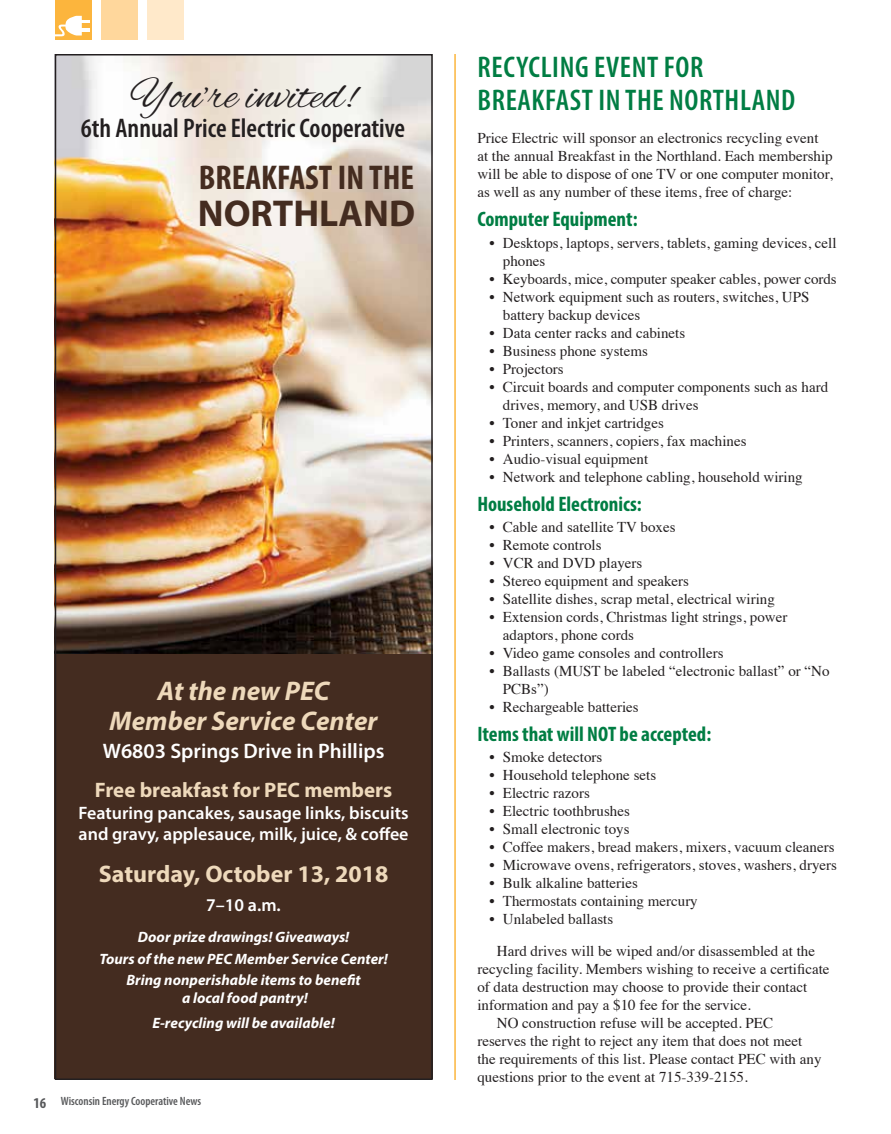
<style>
.page{position:relative;width:891px;height:1134px;background:#fff}
.page>*{position:absolute;margin:0;border:0;box-sizing:border-box;transform-origin:0 0}
.t1{font:45px "Alex Brush";color:#231f20}
.t2{font:700 37.5px "Myriad Pro";color:#442c20}
.t3{font:700 condensed 34.5px "Myriad Pro";color:#442c20}
.t4{font:600 condensed 30px/33px "Myriad Pro";letter-spacing:.02em;color:#007d43}
.t5{font:600 condensed 27px "Myriad Pro";color:#231f20}
.t6{font:italic 700 27px/30px "Myriad Pro";color:#eed9bb;text-align:center}
.t7{font:700 24px "Myriad Pro";color:#eed9bb}
.t8{font:700 condensed 21px "Myriad Pro";color:#007d43}
.t9{font:600 21px "Myriad Pro";color:#fff}
.t10{font:700 21px "Myriad Pro";color:#eed9bb}
.t11{font:600 18px/21.6px "Myriad Pro";color:#fff}
.t12{font:15px/18px "Times";color:#231f20}
.t13{font:italic 700 15px/21.5px "Myriad Pro";color:#fff;text-align:center}
.t14{font:600 condensed 12px "Myriad Pro";color:#58595b}
.s1{font-weight:700;font-size:15px}
</style>
<div class="page">
<div style="left:55px;top:648px;width:378px;height:431px;background:#442c20"></div>
<img style="left:58px;top:57px;width:372px;height:596px">
<div style="left:55px;top:0;width:37px;height:39px;background:#fcb53d"></div>
<div style="left:101px;top:0;width:37px;height:39px;background:#ffd79c"></div>
<div style="left:147px;top:0;width:37px;height:39px;background:#ffe9ca"></div>
<svg style="left:55px;top:16px;width:35px;height:21px"></svg>
<div style="left:55px;top:54px;width:378px;height:1026px;border:2px solid #231f20"></div>
<hr style="left:454px;top:54px;width:2px;height:1026px;background:#fcb53d">
<h1 class="t1" style="left:130px;top:70px;width:227px">You’re invited!</h1>
<h3 class="t5" style="left:81px;top:112px;width:326px">6th Annual Price Electric Cooperative</h3>
<h3 class="t3" style="left:199px;top:156px;width:217px">BREAKFAST IN THE</h3>
<h2 class="t2" style="left:198px;top:189px;width:219px">NORTHLAND</h2>
<h3 class="t6" style="left:110px;top:675px;width:269px">At the new PEC<br>Member Service Center</h3>
<h3 class="t9" style="left:103px;top:738px;width:283px">W6803 Springs Drive in Phillips</h3>
<h3 class="t10" style="left:95px;top:776px;width:299px">Free breakfast for PEC members</h3>
<p class="t11" style="left:79px;top:801px;width:332px">Featuring pancakes, sausage links, biscuits and gravy, applesauce, milk, juice, &amp; coffee</p>
<h3 class="t7" style="left:99px;top:859px;width:291px">Saturday, October 13, 2018</h3>
<p class="t11" style="left:206px;top:894px;width:76px">7–10 a.m.</p>
<p class="t13" style="left:99px;top:926px;width:290px">Door prize drawings! Giveaways!<br>Tours of the new PEC Member Service Center!<br>Bring nonperishable items to benefit</p>
<p class="t13" style="left:152px;top:985px;width:184px;line-height:24.8px">a local food pantry!<br>E-recycling will be available!</p>
<p class="t14" style="left:33px;top:1094px;width:169px"><span class="s1">16</span> Wisconsin Energy Cooperative News</p>
<h3 class="t4" style="left:478px;top:50px;width:319px">RECYCLING EVENT FOR<br>BREAKFAST IN THE NORTHLAND</h3>
<p class="t12" style="left:477px;top:128px;width:357px">Price Electric will sponsor an electronics recycling event at the annual Breakfast in the Northland. Each membership will be able to dispose of one TV or one computer monitor, as well as any number of these items, free of charge:</p>
<h3 class="t8" style="left:477px;top:206px;width:162px">Computer Equipment:</h3>
<p class="t12" style="left:503px;top:232px;width:335px;text-indent:-14px">• Desktops, laptops, servers, tablets, gaming devices, cell phones</p>
<p class="t12" style="left:489px;top:268px;width:349px">• Keyboards, mice, computer speaker cables, power cords</p>
<p class="t12" style="left:503px;top:286px;width:308px;text-indent:-14px">• Network equipment such as routers, switches, UPS battery backup devices</p>
<p class="t12" style="left:489px;top:322px;width:197px">• Data center racks and cabinets</p>
<p class="t12" style="left:489px;top:340px;width:160px">• Business phone systems</p>
<p class="t12" style="left:489px;top:358px;width:76px">• Projectors</p>
<p class="t12" style="left:503px;top:376px;width:327px;text-indent:-14px">• Circuit boards and computer components such as hard drives, memory, and USB drives</p>
<p class="t12" style="left:489px;top:412px;width:176px">• Toner and inkjet cartridges</p>
<p class="t12" style="left:489px;top:430px;width:259px">• Printers, scanners, copiers, fax machines</p>
<p class="t12" style="left:489px;top:448px;width:160px">• Audio-visual equipment</p>
<p class="t12" style="left:489px;top:466px;width:315px">• Network and telephone cabling, household wiring</p>
<h3 class="t8" style="left:477px;top:490px;width:166px">Household Electronics:</h3>
<p class="t12" style="left:489px;top:517px;width:188px">• Cable and satellite TV boxes</p>
<p class="t12" style="left:489px;top:535px;width:114px">• Remote controls</p>
<p class="t12" style="left:489px;top:553px;width:155px">• VCR and DVD players</p>
<p class="t12" style="left:489px;top:571px;width:201px">• Stereo equipment and speakers</p>
<p class="t12" style="left:489px;top:589px;width:287px">• Satellite dishes, scrap metal, electrical wiring</p>
<p class="t12" style="left:503px;top:607px;width:286px;text-indent:-14px">• Extension cords, Christmas light strings, power adaptors, phone cords</p>
<p class="t12" style="left:489px;top:643px;width:236px">• Video game consoles and controllers</p>
<p class="t12" style="left:503px;top:661px;width:328px;text-indent:-14px">• Ballasts (MUST be labeled “electronic ballast” or “No<br>PCBs”)</p>
<p class="t12" style="left:489px;top:697px;width:151px">• Rechargeable batteries</p>
<h3 class="t8" style="left:477px;top:721px;width:235px">Items that will NOT be accepted:</h3>
<p class="t12" style="left:489px;top:747px;width:115px">• Smoke detectors</p>
<p class="t12" style="left:489px;top:765px;width:168px">• Household telephone sets</p>
<p class="t12" style="left:489px;top:783px;width:102px">• Electric razors</p>
<p class="t12" style="left:489px;top:801px;width:142px">• Electric toothbrushes</p>
<p class="t12" style="left:489px;top:819px;width:142px">• Small electronic toys</p>
<p class="t12" style="left:489px;top:837px;width:347px">• Coffee makers, bread makers, mixers, vacuum cleaners</p>
<p class="t12" style="left:489px;top:855px;width:349px">• Microwave ovens, refrigerators, stoves, washers, dryers</p>
<p class="t12" style="left:489px;top:873px;width:150px">• Bulk alkaline batteries</p>
<p class="t12" style="left:489px;top:891px;width:210px">• Thermostats containing mercury</p>
<p class="t12" style="left:497px;top:902px;width:320px;line-height:31.5px;text-indent:-8px">• Unlabeled ballasts<br>Hard drives will be wiped and/or disassembled at the</p>
<p class="t12" style="left:477px;top:959px;width:354px">recycling facility. Members wishing to receive a certificate</p>
<p class="t12" style="left:477px;top:977px;width:331px">of data destruction may choose to provide their contact</p>
<p class="t12" style="left:477px;top:995px;width:275px">information and pay a $10 fee for the service.</p>
<p class="t12" style="left:497px;top:1013px;width:278px">NO construction refuse will be accepted. PEC</p>
<p class="t12" style="left:477px;top:1031px;width:326px">reserves the right to reject any item that does not meet</p>
<p class="t12" style="left:477px;top:1049px;width:346px">the requirements of this list. Please contact PEC with any</p>
<p class="t12" style="left:477px;top:1067px;width:272px">questions prior to the event at 715-339-2155.</p>
</div>
